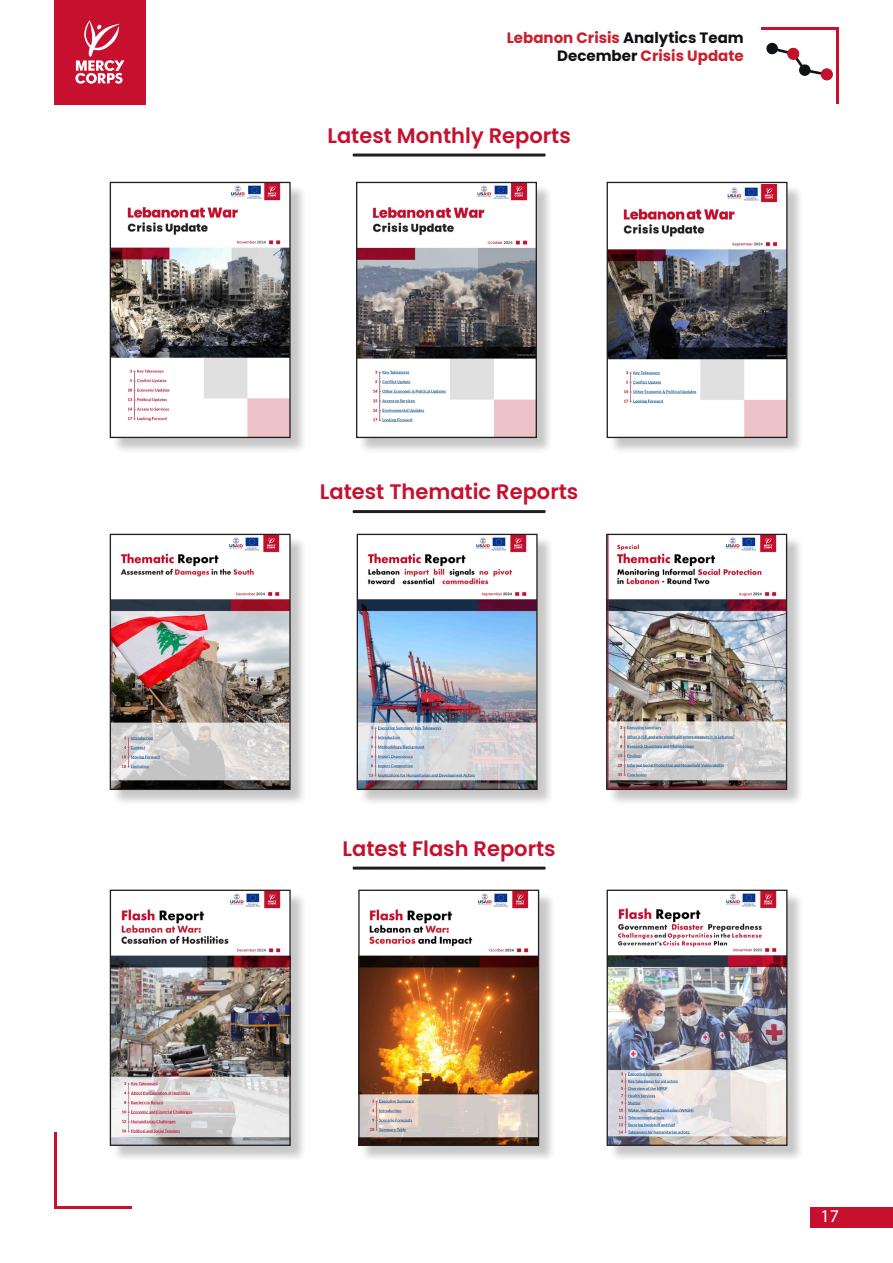
<style>
.page{position:relative;width:893px;height:1263px;background:#fff}
.page>*{position:absolute;margin:0;border:0;box-sizing:border-box;transform-origin:0 0}
.t1{font:600 21px "Poppins";color:#c70f2e}
.t2{font:18px "Myriad Pro";color:#fff}
.t3{font:700 15px/18px "Poppins";color:#c7202e;text-align:right}
.s1{color:#0f1013}
</style>
<div class="page">
<div style="left:54px;top:0;width:92px;height:104px;background:#c70f2e"></div>
<svg style="left:75px;top:20px;width:49px;height:64px"></svg>
<hr style="left:55px;top:1207px;width:77px;height:2px;background:#c70f2e">
<hr style="left:54px;top:1132px;width:3px;height:77px;background:#c70f2e">
<svg style="left:766px;top:42px;width:67px;height:38px"></svg>
<hr style="left:761px;top:28px;width:77px;height:2px;background:#c70f2e">
<hr style="left:836px;top:28px;width:3px;height:76px;background:#c70f2e">
<div style="left:787px;top:48px;width:12px;height:12px;background:#c70f2e;border-radius:50%"></div>
<div style="left:821px;top:68px;width:12px;height:12px;background:#c70f2e;border-radius:50%"></div>
<div style="left:811px;top:1207px;width:82px;height:20px;background:#c70f2e"></div>
<hr style="left:353px;top:154px;width:193px;height:3px;background:#231f20">
<hr style="left:353px;top:510px;width:193px;height:3px;background:#231f20">
<hr style="left:353px;top:866px;width:193px;height:3px;background:#231f20">
<div style="left:609px;top:184px;width:195px;height:270px;background:#231f20;opacity:.25"></div>
<div style="left:358px;top:184px;width:195px;height:270px;background:#231f20;opacity:.25"></div>
<div style="left:112px;top:184px;width:195px;height:270px;background:#231f20;opacity:.25"></div>
<img style="left:607px;top:182px;width:179px;height:255px">
<svg style="left:357px;top:182px;width:179px;height:255px"></svg>
<img style="left:110px;top:182px;width:179px;height:255px">
<div style="left:608px;top:536px;width:195px;height:270px;background:#231f20;opacity:.25"></div>
<div style="left:359px;top:536px;width:195px;height:270px;background:#231f20;opacity:.25"></div>
<div style="left:112px;top:536px;width:195px;height:270px;background:#231f20;opacity:.25"></div>
<img style="left:607px;top:534px;width:180px;height:256px">
<img style="left:358px;top:534px;width:180px;height:256px">
<img style="left:110px;top:534px;width:179px;height:256px">
<div style="left:609px;top:892px;width:195px;height:270px;background:#231f20;opacity:.25"></div>
<div style="left:360px;top:892px;width:195px;height:270px;background:#231f20;opacity:.25"></div>
<div style="left:112px;top:892px;width:195px;height:270px;background:#231f20;opacity:.25"></div>
<img style="left:607px;top:890px;width:180px;height:256px">
<img style="left:358px;top:889px;width:180px;height:256px">
<img style="left:110px;top:889px;width:180px;height:256px">
<p class="t3" style="left:507px;top:29px;width:238px">Lebanon Crisis <span class="s1">Analytics Team<br>December</span> Crisis Update</p>
<p class="t1" style="left:327px;top:123px;width:245px">Latest Monthly Reports</p>
<p class="t1" style="left:320px;top:480px;width:260px">Latest Thematic Reports</p>
<p class="t1" style="left:342px;top:836px;width:215px">Latest Flash Reports</p>
<p class="t2" style="left:820px;top:1205px;width:20px">17</p>
</div>
